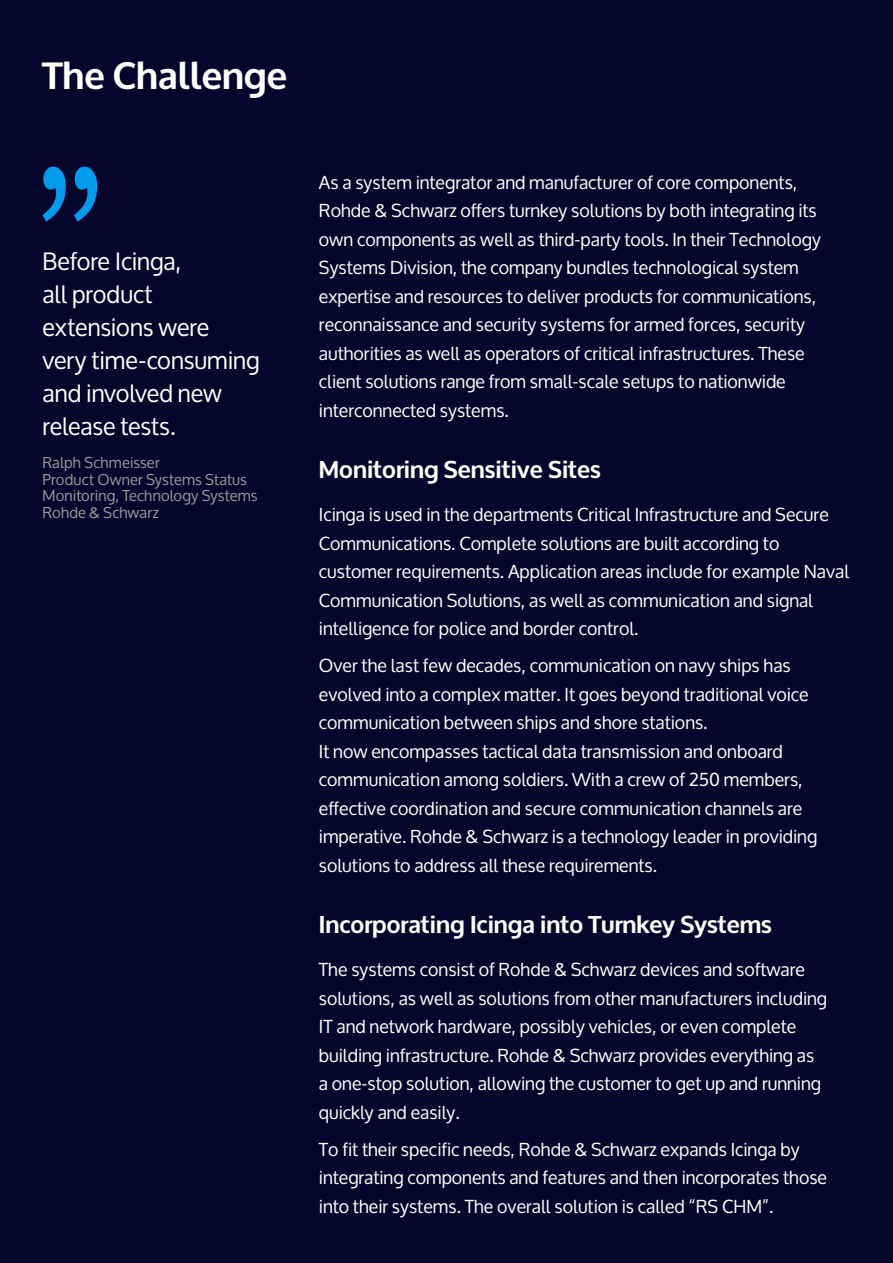
<style>
.page{position:relative;width:893px;height:1263px;background:#06062c}
.page>*{position:absolute;margin:0;border:0;box-sizing:border-box;transform-origin:0 0}
.t1{font:700 37.5px "Oxygen";color:#fff}
.t2{font:24px/33px "Oxygen";letter-spacing:-.005em;color:#fff}
.t3{font:700 24px "Oxygen";color:#fff}
.t4{font:18px/28.5px "Oxygen";color:#fff}
.t5{font:15px/16.5px "Oxygen";letter-spacing:.01em;color:#999}
</style>
<div class="page">
<svg style="left:43px;top:167px;width:54px;height:55px"></svg>
<h1 class="t1" style="left:43px;top:52px;width:246px">The Challenge</h1>
<h2 class="t2" style="left:43px;top:245px;width:219px">Before Icinga,<br>all product extensions were<br>very time-consuming and involved new release tests.</h2>
<p class="t5" style="left:43px;top:455px;width:217px">Ralph Schmeisser<br>Product Owner Systems Status<br>Monitoring, Technology Systems<br>Rohde &amp; Schwarz</p>
<p class="t4" style="left:319px;top:168px;width:503px">As a system integrator and manufacturer of core components, Rohde &amp; Schwarz offers turnkey solutions by both integrating its own components as well as third-party tools. In their Technology Systems Division, the company bundles technological system expertise and resources to deliver products for communications, reconnaissance and security systems for armed forces, security authorities as well as operators of critical infrastructures. These client solutions range from small-scale setups to nationwide interconnected systems.</p>
<h2 class="t3" style="left:319px;top:454px;width:283px">Monitoring Sensitive Sites</h2>
<p class="t4" style="left:319px;top:501px;width:532px">Icinga is used in the departments Critical Infrastructure and Secure Communications. Complete solutions are built according to customer requirements. Application areas include for example Naval Communication Solutions, as well as communication and signal intelligence for police and border control.</p>
<p class="t4" style="left:319px;top:652px;width:500px">Over the last few decades, communication on navy ships has evolved into a complex matter. It goes beyond traditional voice communication between ships and shore stations.<br>It now encompasses tactical data transmission and onboard communication among soldiers. With a crew of 250 members, effective coordination and secure communication channels are imperative. Rohde &amp; Schwarz is a technology leader in providing solutions to address all these requirements.</p>
<h2 class="t3" style="left:319px;top:909px;width:454px">Incorporating Icinga into Turnkey Systems</h2>
<p class="t4" style="left:319px;top:956px;width:510px">The systems consist of Rohde &amp; Schwarz devices and software solutions, as well as solutions from other manufacturers including IT and network hardware, possibly vehicles, or even complete building infrastructure. Rohde &amp; Schwarz provides everything as a one-stop solution, allowing the customer to get up and running quickly and easily.</p>
<p class="t4" style="left:319px;top:1135px;width:510px">To fit their specific needs, Rohde &amp; Schwarz expands Icinga by integrating components and features and then incorporates those into their systems. The overall solution is called “RS CHM”.</p>
</div>
